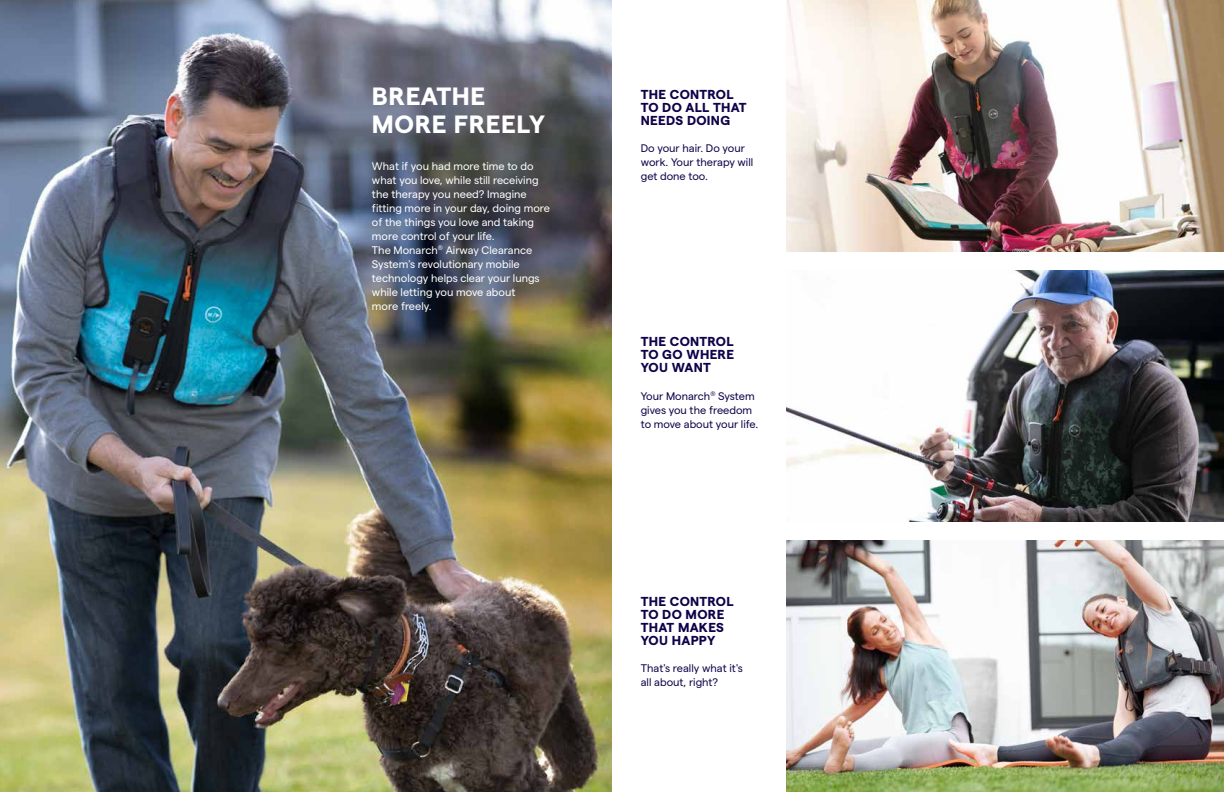
<style>
.page{position:relative;width:1224px;height:792px;background:#fff}
.page>*{position:absolute;margin:0;border:0;box-sizing:border-box;transform-origin:0 0}
.t1{font:700 25px/28px "Matter";letter-spacing:.025em;color:#fff}
.t2{font:700 13px/13px "Matter";letter-spacing:.025em;color:#100249}
.t3{font:11px/14px "Matter";color:#fff}
.t4{font:11px/14px "Matter";color:#100249}
</style>
<div class="page">
<img style="left:0;top:0;width:612px;height:792px">
<img style="left:786px;top:0;width:438px;height:252px">
<img style="left:786px;top:270px;width:438px;height:252px">
<img style="left:786px;top:540px;width:438px;height:252px">
<h1 class="t1" style="left:372px;top:80px;width:175px">BREATHE<br>MORE FREELY</h1>
<p class="t3" style="left:372px;top:158px;width:180px">What if you had more time to do what you love, while still receiving the therapy you need? Imagine fitting more in your day, doing more of the things you love and taking more control of your life.<br>The Monarch<sup>®</sup> Airway Clearance<br>System's revolutionary mobile technology helps clear your lungs while letting you move about<br>more freely.</p>
<p class="t2" style="left:641px;top:86px;width:107px">THE CONTROL<br>TO DO ALL THAT<br>NEEDS DOING</p>
<p class="t4" style="left:641px;top:140px;width:114px">Do your hair. Do your work. Your therapy will get done too.</p>
<p class="t2" style="left:641px;top:334px;width:95px;text-align:justify">THE CONTROL TO GO WHERE YOU WANT</p>
<p class="t4" style="left:641px;top:388px;width:119px">Your Monarch<sup>®</sup> System gives you the freedom to move about your life.</p>
<p class="t2" style="left:641px;top:594px;width:94px">THE CONTROL<br>TO DO MORE<br>THAT MAKES<br>YOU HAPPY</p>
<p class="t4" style="left:641px;top:661px;width:104px">That's really what it's all about, right?</p>
</div>
